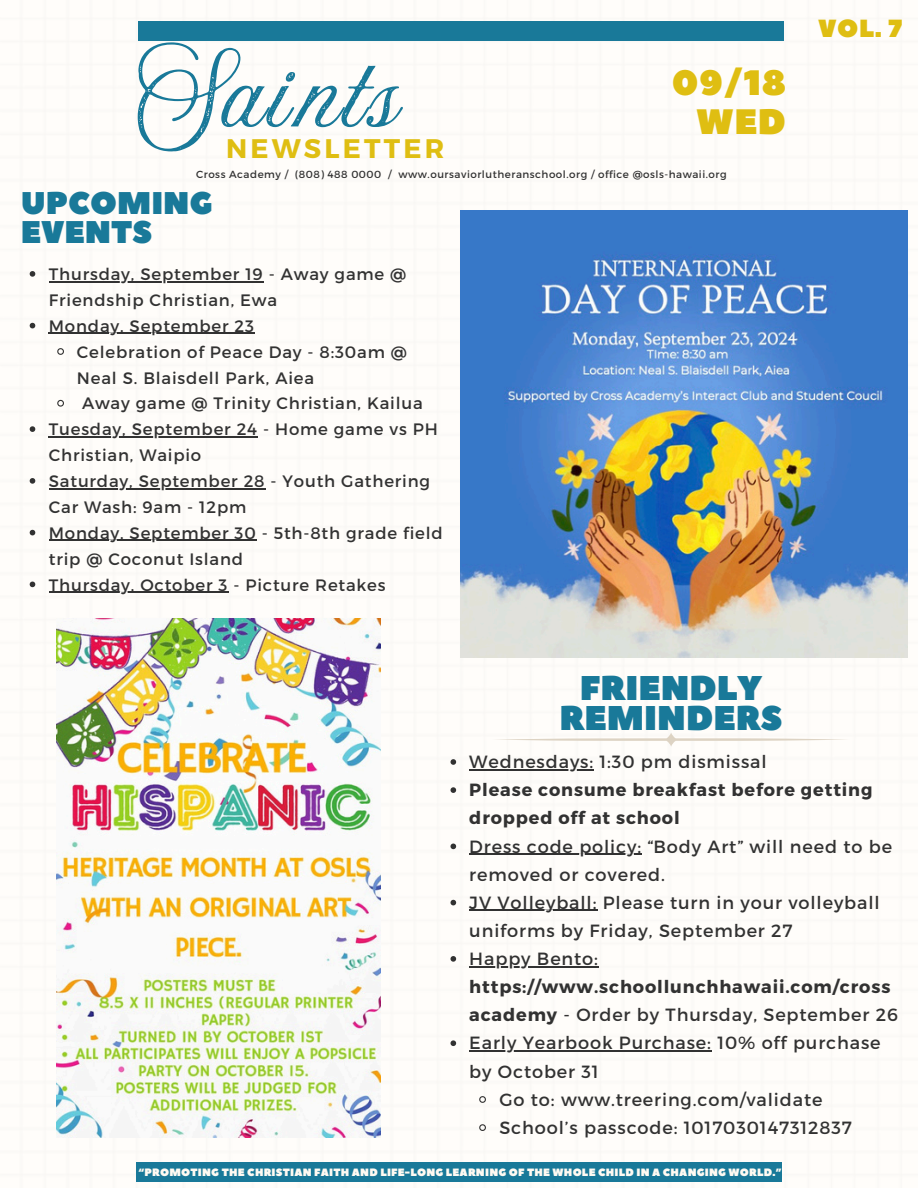
<style>
.page{position:relative;width:918px;height:1188px;background:#fff}
.page>*{position:absolute;margin:0;border:0;box-sizing:border-box;transform-origin:0 0}
.t1{font:81.15px "Amoresa Aged";letter-spacing:.02em;color:#197999}
.t2{font:35.25px/39.3px "Peace Sans";letter-spacing:.02em;color:#dfbe12;text-align:right}
.t3{font:34.2px/30.3px "Peace Sans";color:#197999;text-align:center}
.t4{font:31.35px/28.5px "Peace Sans";color:#197999}
.t5{font:700 26.85px "Montserrat";letter-spacing:.12em;color:#dfbe12}
.t6{font:24.75px "Peace Sans";color:#dfbe12}
.t7{font:17.7px/28.2px "Montserrat";letter-spacing:.05em;color:#323232}
.t8{font:700 17.7px/28.2px "Montserrat";letter-spacing:.05em;color:#323232}
.t9{font:16.5px/25.8px "Montserrat";letter-spacing:.05em;color:#323232}
.t10{font:10.65px "Peace Sans";letter-spacing:.02em;color:#fffaf2}
.t11{font:10.35px "Montserrat";letter-spacing:.05em;color:#323232}
.s1{font-weight:400}
</style>
<div class="page">
<div style="left:138px;top:21px;width:646px;height:19px;background:#197999"></div>
<div style="left:136px;top:1162px;width:646px;height:19px;background:#197999"></div>
<svg style="left:451px;top:759px;width:5px;height:6px"></svg>
<hr style="left:469px;top:769px;width:125px;height:1px;background:#323232">
<svg style="left:451px;top:787px;width:5px;height:6px"></svg>
<svg style="left:451px;top:844px;width:5px;height:5px"></svg>
<hr style="left:469px;top:854px;width:173px;height:1px;background:#323232">
<svg style="left:451px;top:900px;width:5px;height:5px"></svg>
<hr style="left:469px;top:910px;width:128px;height:1px;background:#323232">
<svg style="left:451px;top:956px;width:5px;height:6px"></svg>
<hr style="left:469px;top:966px;width:130px;height:1px;background:#323232">
<svg style="left:451px;top:1040px;width:5px;height:6px"></svg>
<hr style="left:469px;top:1051px;width:243px;height:1px;background:#323232">
<svg style="left:479px;top:1096px;width:7px;height:7px"></svg>
<svg style="left:479px;top:1124px;width:7px;height:7px"></svg>
<svg style="left:495px;top:733px;width:352px;height:13px"></svg>
<img style="left:57px;top:618px;width:324px;height:520px">
<img style="left:460px;top:210px;width:448px;height:448px">
<svg style="left:30px;top:271px;width:5px;height:6px"></svg>
<hr style="left:49px;top:281px;width:215px;height:1px;background:#323232">
<svg style="left:30px;top:323px;width:5px;height:5px"></svg>
<hr style="left:49px;top:333px;width:206px;height:1px;background:#323232">
<svg style="left:57px;top:348px;width:7px;height:7px"></svg>
<svg style="left:57px;top:399px;width:7px;height:8px"></svg>
<svg style="left:30px;top:426px;width:5px;height:6px"></svg>
<hr style="left:49px;top:436px;width:209px;height:2px;background:#323232">
<svg style="left:30px;top:478px;width:5px;height:6px"></svg>
<hr style="left:49px;top:488px;width:216px;height:1px;background:#323232">
<svg style="left:30px;top:530px;width:5px;height:5px"></svg>
<hr style="left:49px;top:540px;width:208px;height:1px;background:#323232">
<svg style="left:30px;top:582px;width:5px;height:5px"></svg>
<hr style="left:49px;top:592px;width:179px;height:1px;background:#323232">
<p class="t1" style="left:138px;top:52px;width:263px">Saints</p>
<p class="t5" style="left:226px;top:131px;width:220px">NEWSLETTER</p>
<p class="t2" style="left:672px;top:64px;width:116px">09/18<br>WED</p>
<p class="t11" style="left:196px;top:168px;width:532px">Cross Academy / (808) 488 0000 / www.oursaviorlutheranschool.org / office @osls-hawaii.org</p>
<p class="t4" style="left:21px;top:190px;width:194px">UPCOMING<br>EVENTS</p>
<p class="t9" style="left:49px;top:260px;width:359px">Thursday, September 19 - Away game @<br>Friendship Christian, Ewa</p>
<p class="t9" style="left:49px;top:312px;width:207px">Monday, September 23</p>
<p class="t9" style="left:77px;top:338px;width:332px">Celebration of Peace Day - 8:30am @<br>Neal S. Blaisdell Park, Aiea</p>
<p class="t9" style="left:82px;top:390px;width:342px">Away game @ Trinity Christian, Kailua</p>
<p class="t9" style="left:49px;top:416px;width:391px">Tuesday, September 24 - Home game vs PH<br>Christian, Waipio</p>
<h2 class="t9" style="left:49px;top:467px;width:383px">Saturday, September 28 - Youth Gathering<br>Car Wash: 9am - 12pm</h2>
<p class="t9" style="left:49px;top:519px;width:395px">Monday, September 30 - 5th-8th grade field trip @ Coconut Island</p>
<p class="t9" style="left:49px;top:571px;width:338px">Thursday, October 3 - Picture Retakes</p>
<p class="t6" style="left:818px;top:12px;width:86px">VOL. 7</p>
<h5 class="t3" style="left:560px;top:674px;width:224px">FRIENDLY<br>REMINDERS</h5>
<p class="t7" style="left:469px;top:747px;width:299px">Wednesdays: 1:30 pm dismissal</p>
<h2 class="t8" style="left:469px;top:775px;width:405px">Please consume breakfast before getting dropped off at school</h2>
<h1 class="t7" style="left:469px;top:831px;width:424px">Dress code policy: “Body Art” will need to be removed or covered.</h1>
<h4 class="t7" style="left:469px;top:888px;width:412px">JV Volleyball: Please turn in your volleyball uniforms by Friday, September 27</h4>
<p class="t8" style="left:469px;top:944px;width:430px"><span class="s1">Happy Bento: </span>https://www.schoollunchhawaii.com/cross academy <span class="s1">- Order by Thursday, September 26</span></p>
<h3 class="t7" style="left:469px;top:1028px;width:413px">Early Yearbook Purchase: 10% off purchase by October 31</h3>
<p class="t7" style="left:499px;top:1084px;width:325px">Go to: www.treering.com/validate</p>
<p class="t7" style="left:499px;top:1113px;width:354px">School’s passcode: 1017030147312837</p>
<p class="t10" style="left:138px;top:1165px;width:645px">“PROMOTING THE CHRISTIAN FAITH AND LIFE-LONG LEARNING OF THE WHOLE CHILD IN A CHANGING WORLD.”</p>
</div>
